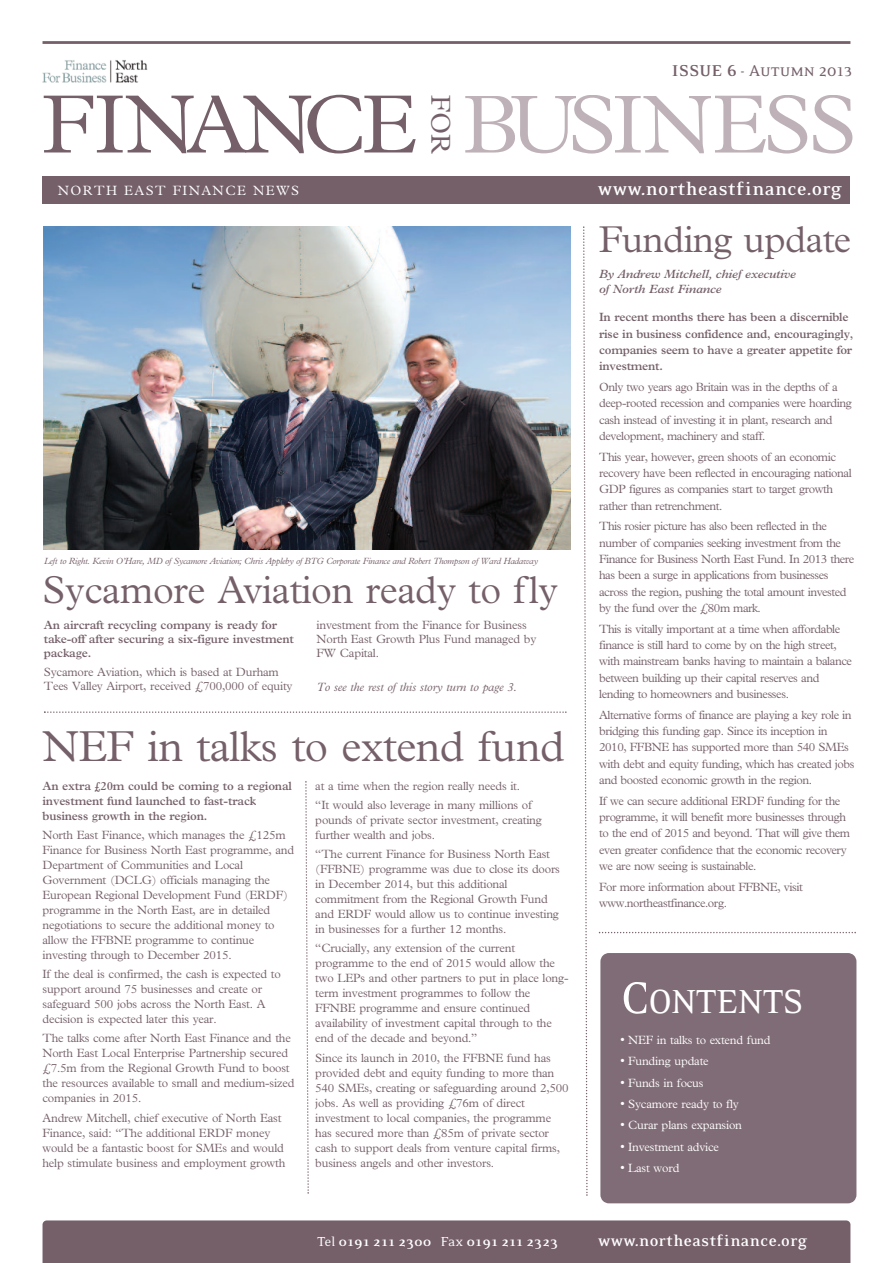
<style>
.page{position:relative;width:893px;height:1263px;background:#fff}
.page>*{position:absolute;margin:0;border:0;box-sizing:border-box;transform-origin:0 0}
.t1{font:300 83.25px "M Plantin";letter-spacing:-.05em;color:#75606a}
.t2{font:300 43.5px "M Plantin";letter-spacing:-.01em;color:#75606a}
.t3{font:300 39px "M Plantin";letter-spacing:-.01em;color:#75606a}
.t4{font:38.25px "Eidetic Serif Small Caps";letter-spacing:-.035em;color:#fff}
.t5{font:300 37.5px "M Plantin";letter-spacing:-.015em;color:#75606a}
.t6{font:300 27.45px "M Plantin";color:#75606a}
.t7{font:700 21px "Eidetic Serif";color:#fff}
.t8{font:700 18px "Eidetic Serif";color:#fff}
.t9{font:18px "Eidetic Serif Small Caps";color:#75606a}
.t10{font:700 15px "Eidetic Serif";color:#fff}
.t11{font:300 13.5px "M Plantin";letter-spacing:.1em;color:#fff}
.t12{font:300 12px/15px "M Plantin";letter-spacing:-.015em;color:#75606a}
.t13{font:300 12px/16.4px "M Plantin";letter-spacing:-.035em;color:#75606a}
.t14{font:600 12px/16.4px "M Plantin";letter-spacing:-.015em;color:#75606a}
.t15{font:300 12px/16.4px "M Plantin";letter-spacing:-.04em;color:#75606a}
.t16{font:300 12px "M Plantin";letter-spacing:-.015em;color:#fff}
.t17{font:italic 600 12px/15px "M Plantin";letter-spacing:-.015em;color:#75606a}
.t18{font:italic 300 12px "M Plantin";letter-spacing:-.015em;color:#75606a}
.t19{font:italic 300 9px "M Plantin";letter-spacing:-.03em;color:#75606a}
.s1{font-family:"Eidetic Serif";font-weight:700}
.s2{font-size:51px}
.s3{font-weight:400}
</style>
<div class="page">
<div style="left:43px;top:1220px;width:807px;height:43px;background:#75606a"></div>
<svg style="left:583px;top:226px;width:5px;height:970px"></svg>
<svg style="left:305px;top:781px;width:4px;height:412px"></svg>
<svg style="left:599px;top:932px;width:257px;height:1px"></svg>
<div style="left:600px;top:953px;width:256px;height:250px;background:#806c76"></div>
<svg style="left:465px;top:95px;width:387px;height:59px"></svg>
<hr style="left:43px;top:41px;width:807px;height:3px;background:#75606a">
<div style="left:43px;top:177px;width:807px;height:27px;background:#75606a"></div>
<img style="left:42px;top:60px;width:106px;height:23px">
<img style="left:44px;top:227px;width:526px;height:323px">
<svg style="left:44px;top:711px;width:523px;height:2px"></svg>
<h1 class="t1" style="left:43px;top:75px;width:376px">FINANCE</h1>
<h3 class="t6" style="left:457px;top:95px;width:61px;rotate:90deg">FOR</h3>
<h3 class="t9" style="left:672px;top:60px;width:182px"><span class="s1">ISSUE 6 -</span> Autumn 2013</h3>
<p class="t11" style="left:58px;top:182px;width:243px">NORTH EAST FINANCE NEWS</p>
<h3 class="t7" style="left:598px;top:176px;width:246px">www.northeastfinance.org</h3>
<h3 class="t5" style="left:599px;top:217px;width:253px">Funding update</h3>
<p class="t19" style="left:44px;top:555px;width:495px">Left to Right. Kevin O’Hare, MD of Sycamore Aviation; Chris Appleby of BTG Corporate Finance and Robert Thompson of Ward Hadaway</p>
<h3 class="t3" style="left:43px;top:567px;width:517px">Sycamore Aviation ready to fly</h3>
<p class="t12" style="left:317px;top:618px;width:221px;line-height:14.2px">investment from the Finance for Business<br>North East Growth Plus Fund managed by<br>FW Capital.</p>
<p class="t18" style="left:317px;top:679px;width:202px">To see the rest of this story turn to page 3.</p>
<h2 class="t2" style="left:43px;top:720px;width:524px">NEF in talks to extend fund</h2>
<p class="t14" style="left:44px;top:618px;width:252px;line-height:14.2px">An aircraft recycling company is ready for take-off after securing a six-figure investment package.</p>
<p class="t12" style="left:44px;top:665px;width:250px;line-height:14.2px">Sycamore Aviation, which is based at Durham<br>Tees Valley Airport, received £700,000 of equity</p>
<p class="t14" style="left:43px;top:778px;width:251px;line-height:15px">An extra £20m could be coming to a regional investment fund launched to fast-track business growth in the region.</p>
<p class="t12" style="left:43px;top:827px;width:253px">North East Finance, which manages the £125m Finance for Business North East programme, and Department of Communities and Local Government (DCLG) officials managing the European Regional Development Fund (ERDF) programme in the North East, are in detailed negotiations to secure the additional money to allow the FFBNE programme to continue investing through to December 2015.</p>
<p class="t12" style="left:43px;top:966px;width:240px">If the deal is confirmed, the cash is expected to support around 75 businesses and create or safeguard 500 jobs across the North East. A decision is expected later this year.</p>
<p class="t12" style="left:43px;top:1031px;width:253px">The talks come after North East Finance and the North East Local Enterprise Partnership secured £7.5m from the Regional Growth Fund to boost the resources available to small and medium-sized companies in 2015.</p>
<p class="t12" style="left:43px;top:1110px;width:244px">Andrew Mitchell, chief executive of North East Finance, said: “The additional ERDF money would be a fantastic boost for SMEs and would help stimulate business and employment growth</p>
<p class="t12" style="left:315px;top:776px;width:218px;line-height:19.2px">at a time when the region really needs it. “It would also leverage in many millions of</p>
<p class="t12" style="left:315px;top:812px;width:228px">pounds of private sector investment, creating further wealth and jobs.</p>
<p class="t12" style="left:315px;top:846px;width:246px">“The current Finance for Business North East (FFBNE) programme was due to close its doors in December 2014, but this additional commitment from the Regional Growth Fund and ERDF would allow us to continue investing in businesses for a further 12 months.</p>
<p class="t12" style="left:315px;top:941px;width:255px">“Crucially, any extension of the current programme to the end of 2015 would allow the two LEPs and other partners to put in place long&shy;term investment programmes to follow the FFNBE programme and ensure continued availability of investment capital through to the end of the decade and beyond.”</p>
<p class="t12" style="left:315px;top:1050px;width:255px">Since its launch in 2010, the FFBNE fund has provided debt and equity funding to more than 540 SMEs, creating or safeguarding around 2,500 jobs. As well as providing £76m of direct investment to local companies, the programme has secured more than £85m of private sector cash to support deals from venture capital firms, business angels and other investors.</p>
<p class="t17" style="left:599px;top:266px;width:199px">By Andrew Mitchell, chief executive of North East Finance</p>
<p class="t14" style="left:599px;top:309px;width:256px">In recent months there has been a discernible rise in business confidence and, encouragingly, companies seem to have a greater appetite for investment.</p>
<p class="t13" style="left:599px;top:379px;width:254px">Only two years ago Britain was in the depths of a deep-rooted recession and companies were hoarding cash instead of investing it in plant, research and development, machinery and staff.</p>
<p class="t13" style="left:599px;top:448px;width:254px">This year, however, green shoots of an economic recovery have been reflected in encouraging national GDP figures as companies start to target growth rather than retrenchment.</p>
<p class="t15" style="left:599px;top:518px;width:257px">This rosier picture has also been reflected in the number of companies seeking investment from the Finance for Business North East Fund. In 2013 there has been a surge in applications from businesses across the region, pushing the total amount invested by the fund over the £80m mark.</p>
<p class="t13" style="left:599px;top:620px;width:254px">This is vitally important at a time when affordable finance is still hard to come by on the high street, with mainstream banks having to maintain a balance between building up their capital reserves and lending to homeowners and businesses.</p>
<p class="t13" style="left:599px;top:706px;width:257px">Alternative forms of finance are playing a key role in bridging this funding gap. Since its inception in 2010, FFBNE has supported more than 540 SMEs with debt and equity funding, which has created jobs and boosted economic growth in the region.</p>
<p class="t13" style="left:599px;top:792px;width:253px">If we can secure additional ERDF funding for the programme, it will benefit more businesses through to the end of 2015 and beyond. That will give them even greater confidence that the economic recovery we are now seeing is sustainable.</p>
<p class="t13" style="left:599px;top:878px;width:205px">For more information about FFBNE, visit www.northeastfinance.org.</p>
<h3 class="t4" style="left:621px;top:977px;width:184px"><span class="s2">C</span>ONTENTS</h3>
<p class="t16" style="left:621px;top:1033px;width:151px">● NEF in talks to extend fund</p>
<p class="t16" style="left:621px;top:1054px;width:89px">● Funding update</p>
<p class="t16" style="left:621px;top:1075px;width:84px">● Funds in focus</p>
<p class="t16" style="left:621px;top:1097px;width:120px">● Sycamore ready to fly</p>
<p class="t16" style="left:621px;top:1118px;width:123px">● Curar plans expansion</p>
<p class="t16" style="left:621px;top:1140px;width:100px">● Investment advice</p>
<p class="t16" style="left:621px;top:1161px;width:60px">● Last word</p>
<p class="t10" style="left:317px;top:1232px;width:243px"><span class="s3">Tel</span> 0191 211 2300 <span class="s3">Fax</span> 0191 211 2323</p>
<h3 class="t8" style="left:598px;top:1229px;width:211px">www.northeastfinance.org</h3>
</div>
